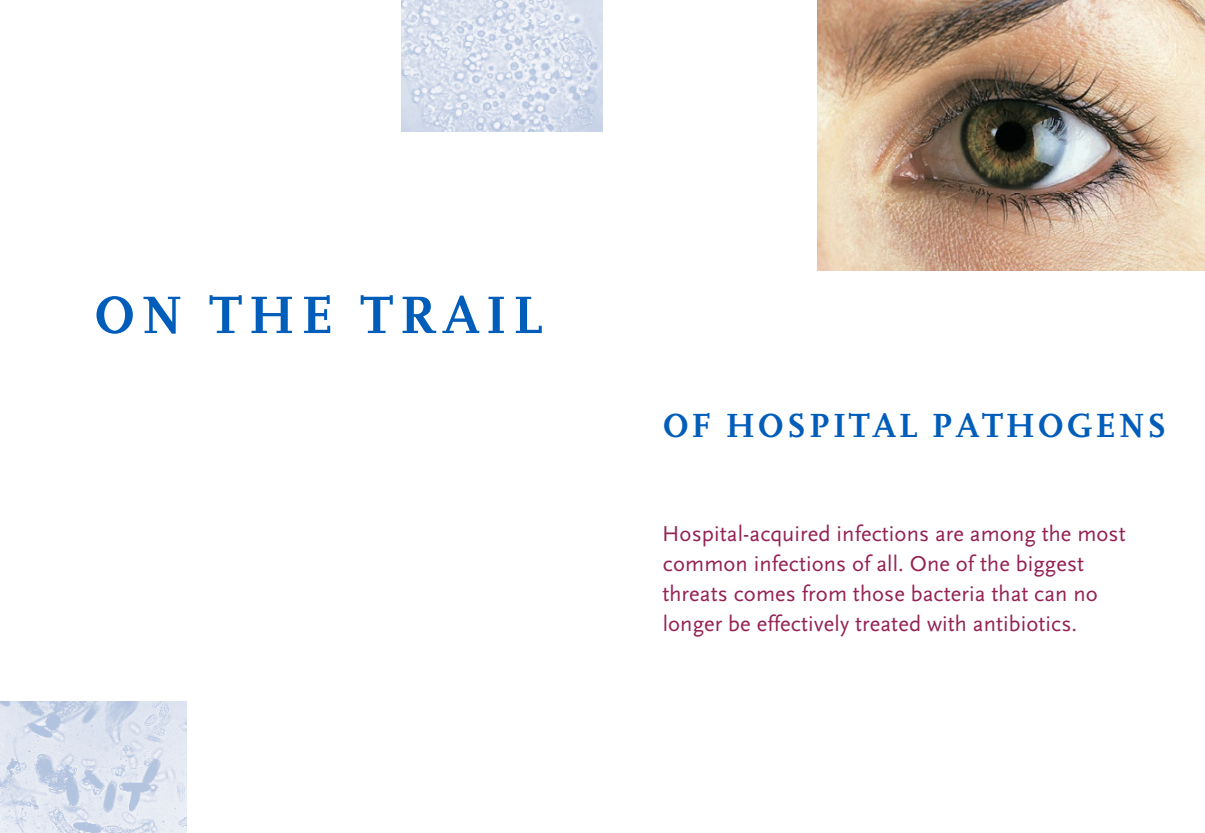
<style>
.page{position:relative;width:1205px;height:833px;background:#fff}
.page>*{position:absolute;margin:0;border:0;box-sizing:border-box;transform-origin:0 0}
.t1{font:700 55px "FF Scala OSX";letter-spacing:.12em;color:#005db9}
.t2{font:700 35px "FF Scala OSX";letter-spacing:.08em;color:#005db9}
.t3{font:22.5px/29.8px "Scala Sans";letter-spacing:.005em;color:#942255}
</style>
<div class="page">
<img style="left:402px;top:0;width:200px;height:132px">
<img style="left:0;top:701px;width:186px;height:132px">
<img style="left:817px;top:0;width:388px;height:270px">
<h1 class="t1" style="left:94px;top:284px;width:449px">ON THE TRAIL</h1>
<h2 class="t2" style="left:663px;top:406px;width:506px">OF HOSPITAL PATHOGENS</h2>
<p class="t3" style="left:662px;top:519px;width:465px">Hospital-acquired infections are among the most common infections of all. One of the biggest threats comes from those bacteria that can no longer be effectively treated with antibiotics.</p>
</div>
